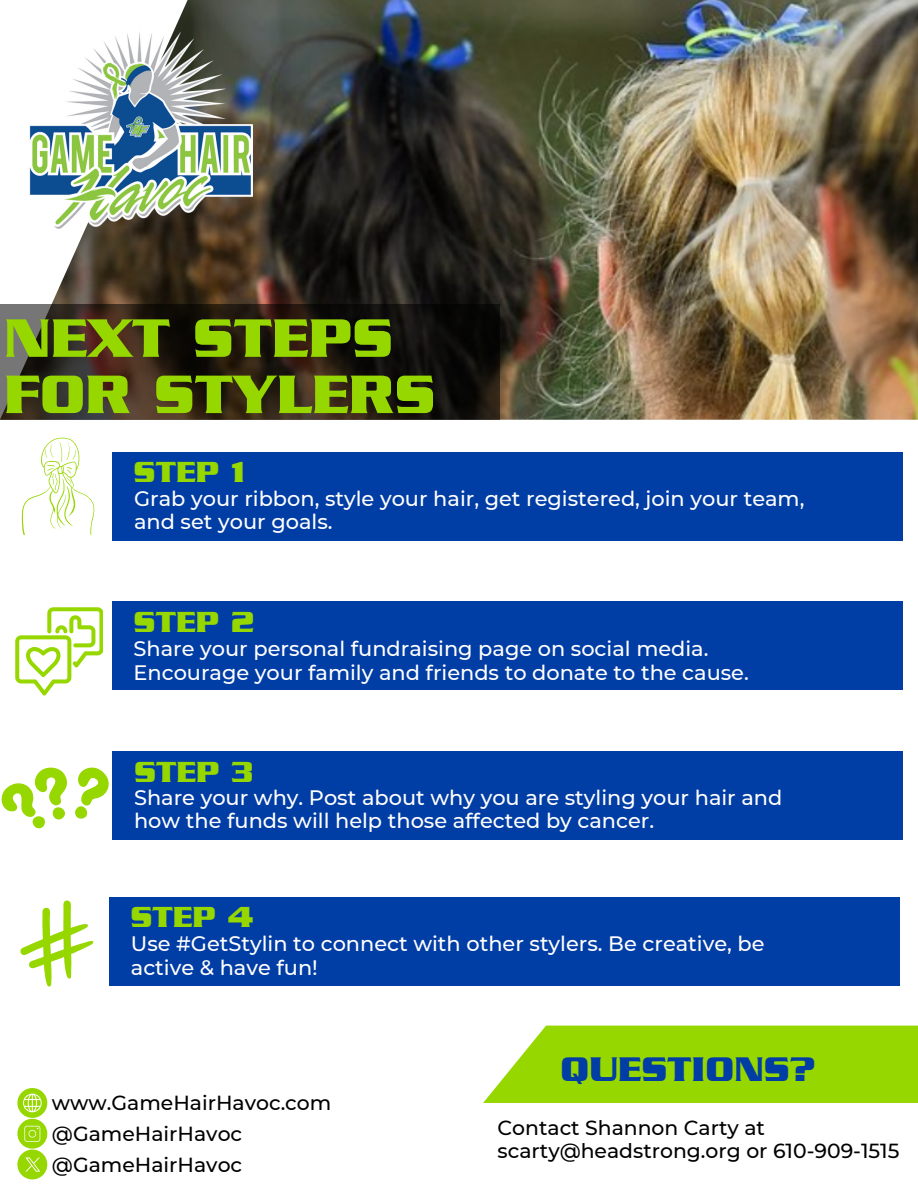
<style>
.page{position:relative;width:918px;height:1188px;background:#fff}
.page>*{position:absolute;margin:0;border:0;box-sizing:border-box;transform-origin:0 0}
.t1{font:700 58.5px/56.2px "Serpentine";color:#97d700}
.t2{font:700 36.9px "Serpentine";color:#003da5}
.t3{font:700 31.35px "Serpentine";color:#97d700}
.t4{font:500 20.85px/23.7px "Montserrat";color:#fff}
.t5{font:500 20.4px/23.7px "Montserrat";color:#000}
</style>
<div class="page">
<img style="left:51px;top:0;width:867px;height:420px">
<div style="left:112px;top:452px;width:791px;height:89px;background:#003da5"></div>
<svg style="left:0;top:304px;width:500px;height:116px;background:#2a2119"></svg>
<div style="left:112px;top:602px;width:791px;height:88px;background:#003da5"></div>
<div style="left:112px;top:751px;width:791px;height:89px;background:#003da5"></div>
<svg style="left:15px;top:607px;width:88px;height:88px"></svg>
<svg style="left:1px;top:767px;width:108px;height:61px"></svg>
<img style="left:29px;top:21px;width:224px;height:209px">
<svg style="left:22px;top:437px;width:72px;height:98px"></svg>
<div style="left:109px;top:897px;width:790px;height:88px;background:#003da5"></div>
<svg style="left:20px;top:900px;width:74px;height:87px"></svg>
<svg style="left:483px;top:1026px;width:435px;height:77px;background:#9ed912"></svg>
<svg style="left:17px;top:1088px;width:30px;height:91px"></svg>
<p class="t1" style="left:4px;top:309px;width:433px">NEXT STEPS<br>FOR STYLERS</p>
<p class="t3" style="left:134px;top:454px;width:114px">STEP 1</p>
<p class="t4" style="left:134px;top:486px;width:672px">Grab your ribbon, style your hair, get registered, join your team, and set your goals.</p>
<p class="t3" style="left:134px;top:604px;width:123px">STEP 2</p>
<p class="t4" style="left:134px;top:637px;width:617px">Share your personal fundraising page on social media.<br>Encourage your family and friends to donate to the cause.</p>
<p class="t3" style="left:134px;top:753px;width:121px">STEP 3</p>
<p class="t4" style="left:134px;top:785px;width:650px">Share your why. Post about why you are styling your hair and how the funds will help those affected by cancer.</p>
<p class="t3" style="left:130px;top:899px;width:124px">STEP 4</p>
<p class="t4" style="left:131px;top:932px;width:635px">Use #GetStylin to connect with other stylers. Be creative, be active &amp; have fun!</p>
<p class="t5" style="left:52px;top:1091px;width:281px">www.GameHairHavoc.com</p>
<p class="t5" style="left:52px;top:1122px;width:192px">@GameHairHavoc</p>
<p class="t5" style="left:52px;top:1153px;width:192px">@GameHairHavoc</p>
<p class="t2" style="left:561px;top:1048px;width:257px">QUESTIONS?</p>
<p class="t5" style="left:498px;top:1115px;width:403px">Contact Shannon Carty at scarty@headstrong.org or 610-909-1515</p>
</div>
